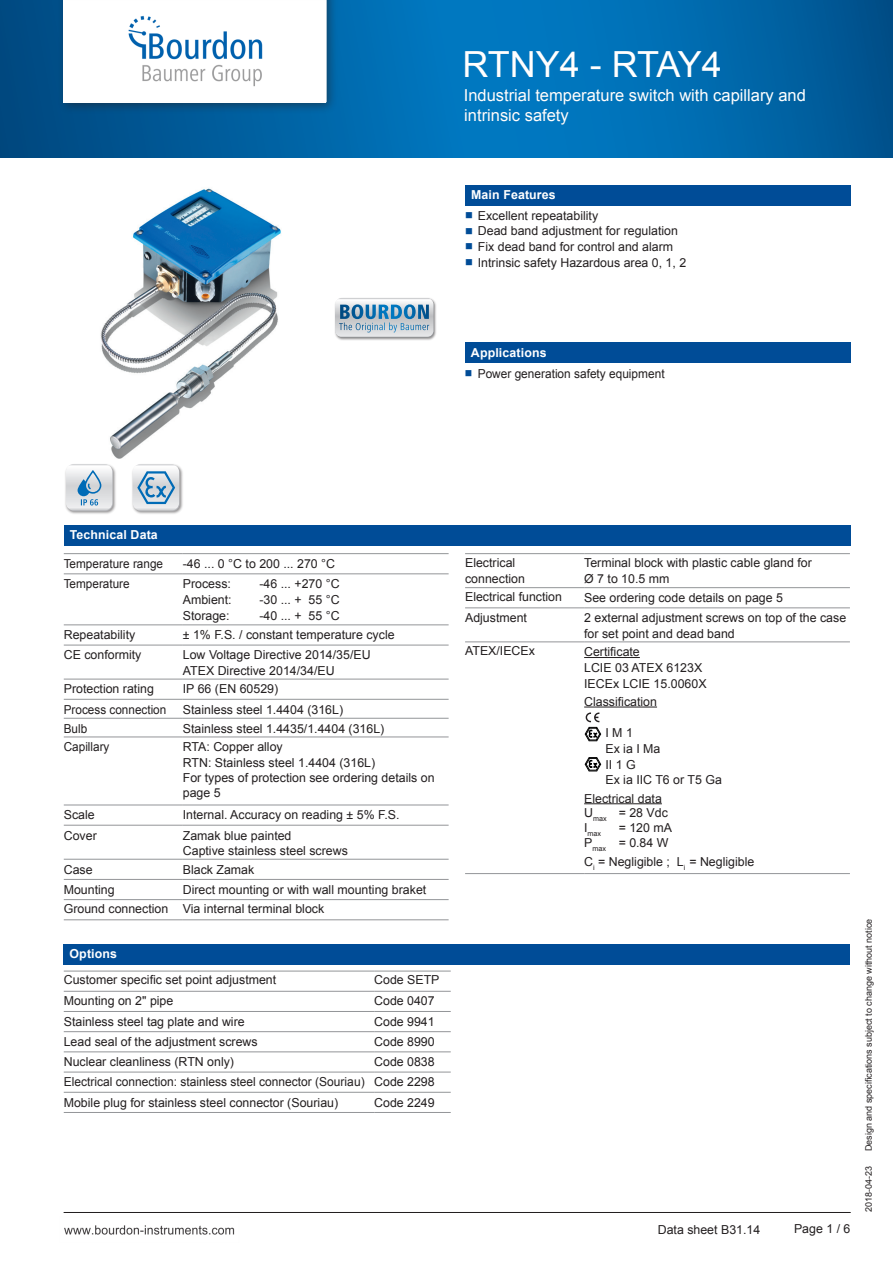
<style>
.page{position:relative;width:893px;height:1263px;background:#fff}
.page>*{position:absolute;margin:0;border:0;box-sizing:border-box;transform-origin:0 0}
.t1{font:36px "Arial";letter-spacing:-.01em;color:#fff}
.t2{font:16.5px/19.8px "Arial";color:#fff}
.t3{font:12.3px/15.8px "Arial";color:#231f20}
.t4{font:12.3px "Arial";color:#231f20;scale:.95 1}
.t5{font:700 12.3px "Arial";letter-spacing:.01em;color:#fff}
.t6{font:12.3px "Arial";color:#231f20;scale:.96 1}
.t7{font:9px "Arial";color:#231f20}
.t8{font:7.2px "Arial";color:#231f20}
.s1{font-weight:700;color:#fff}
</style>
<div class="page">
<img style="left:0;top:0;width:893px;height:1235px">
<svg style="left:466px;top:212px;width:6px;height:6px"></svg>
<svg style="left:466px;top:228px;width:6px;height:6px"></svg>
<svg style="left:466px;top:244px;width:6px;height:6px"></svg>
<svg style="left:466px;top:259px;width:6px;height:6px"></svg>
<svg style="left:466px;top:370px;width:6px;height:7px"></svg>
<p class="t1" style="left:463px;top:40px;width:261px">RTNY4 - RTAY4</p>
<p class="t2" style="left:464px;top:86px;width:344px">Industrial temperature switch with capillary and intrinsic safety</p>
<p class="t5" style="left:471px;top:187px;width:86px">Main Features</p>
<p class="t3" style="left:478px;top:208px;width:210px">Excellent repeatability<br>Dead band adjustment for regulation Fix dead band for control and alarm Intrinsic safety Hazardous area 0, 1, 2</p>
<p class="t5" style="left:471px;top:345px;width:77px">Applications</p>
<p class="t6" style="left:478px;top:366px;width:196px">Power generation safety equipment</p>
<p class="t5" style="left:70px;top:527px;width:90px">Technical Data</p>
<p class="t4" style="left:64px;top:556px;width:106px">Temperature range</p>
<p class="t3" style="left:183px;top:556px;width:154px">-46 ... 0 °C to 200 ... 270 °C</p>
<p class="t4" style="left:64px;top:576px;width:71px">Temperature</p>
<p class="t3" style="left:183px;top:576px;width:50px">Process:</p>
<p class="t3" style="left:259px;top:576px;width:82px">-46 ... +270 °C</p>
<p class="t3" style="left:183px;top:592px;width:50px">Ambient:</p>
<p class="t3" style="left:259px;top:592px;width:82px">-30 ... + 55 °C</p>
<p class="t3" style="left:183px;top:608px;width:48px">Storage:</p>
<p class="t3" style="left:259px;top:608px;width:82px">-40 ... + 55 °C</p>
<p class="t3" style="left:64px;top:627px;width:73px">Repeatability</p>
<p class="t3" style="left:183px;top:627px;width:213px">± 1% F.S. / constant temperature cycle</p>
<p class="t3" style="left:64px;top:647px;width:79px">CE conformity</p>
<p class="t3" style="left:183px;top:647px;width:189px">Low Voltage Directive 2014/35/EU<br>ATEX Directive 2014/34/EU</p>
<p class="t3" style="left:64px;top:681px;width:92px">Protection rating</p>
<p class="t3" style="left:183px;top:681px;width:97px">IP 66 (EN 60529)</p>
<p class="t4" style="left:64px;top:701px;width:109px">Process connection</p>
<p class="t3" style="left:183px;top:701px;width:162px">Stainless steel 1.4404 (316L)</p>
<p class="t4" style="left:64px;top:720px;width:26px">Bulb</p>
<p class="t3" style="left:183px;top:720px;width:203px">Stainless steel 1.4435/1.4404 (316L)</p>
<p class="t4" style="left:64px;top:739px;width:50px">Capillary</p>
<p class="t3" style="left:183px;top:739px;width:253px;line-height:15.1px">RTA: Copper alloy<br>RTN: Stainless steel 1.4404 (316L)<br>For types of protection see ordering details on page 5</p>
<p class="t3" style="left:64px;top:806px;width:32px">Scale</p>
<p class="t3" style="left:183px;top:807px;width:218px">Internal. Accuracy on reading ± 5% F.S.</p>
<p class="t3" style="left:64px;top:827px;width:35px">Cover</p>
<p class="t3" style="left:183px;top:827px;width:167px">Zamak blue painted<br>Captive stainless steel screws</p>
<p class="t3" style="left:64px;top:861px;width:30px">Case</p>
<p class="t3" style="left:183px;top:861px;width:73px">Black Zamak</p>
<p class="t3" style="left:64px;top:882px;width:52px">Mounting</p>
<p class="t3" style="left:64px;top:880px;width:364px;line-height:19.5px;text-indent:119px">Direct mounting or with wall mounting braket<br>Ground connection Via internal terminal block</p>
<p class="t3" style="left:64px;top:941px;width:214px;line-height:26px;text-indent:6px"><span class="s1">Options<br></span>Customer specific set point adjustment</p>
<p class="t3" style="left:374px;top:972px;width:67px">Code SETP</p>
<p class="t3" style="left:64px;top:993px;width:111px">Mounting on 2" pipe</p>
<p class="t3" style="left:374px;top:993px;width:62px">Code 0407</p>
<p class="t3" style="left:64px;top:1014px;width:182px">Stainless steel tag plate and wire</p>
<p class="t3" style="left:374px;top:1014px;width:62px">Code 9941</p>
<p class="t3" style="left:64px;top:1034px;width:195px">Lead seal of the adjustment screws</p>
<p class="t3" style="left:374px;top:1034px;width:62px">Code 8990</p>
<p class="t3" style="left:64px;top:1054px;width:172px">Nuclear cleanliness (RTN only)</p>
<p class="t3" style="left:64px;top:1052px;width:372px;line-height:20.2px;text-align:justify;text-indent:310px">Code 0838<br>Electrical connection: stainless steel connector (Souriau) Code 2298<br>Mobile plug for stainless steel connector (Souriau)</p>
<p class="t3" style="left:374px;top:1094px;width:62px">Code 2249</p>
<p class="t3" style="left:465px;top:555px;width:61px">Electrical connection</p>
<p class="t3" style="left:584px;top:555px;width:229px">Terminal block with plastic cable gland for<br>Ø 7 to 10.5 mm</p>
<p class="t3" style="left:465px;top:589px;width:98px">Electrical function</p>
<p class="t3" style="left:584px;top:590px;width:200px">See ordering code details on page 5</p>
<p class="t3" style="left:465px;top:610px;width:63px">Adjustment</p>
<p class="t3" style="left:584px;top:610px;width:264px">2 external adjustment screws on top of the case for set point and dead band</p>
<p class="t3" style="left:465px;top:643px;width:71px">ATEX/IECEx</p>
<p class="t3" style="left:584px;top:644px;width:124px">Certificate<br>LCIE 03 ATEX 6123X<br>IECEx LCIE 15.0060X</p>
<p class="t3" style="left:584px;top:694px;width:74px">Classification</p>
<p class="t3" style="left:605px;top:725px;width:118px">I M 1<br>Ex ia I Ma<br>II 1 G<br>Ex ia IIC T6 or T5 Ga</p>
<p class="t3" style="left:584px;top:791px;width:85px;line-height:14.9px">Electrical data<br>U<sub>max</sub> = 28 Vdc</p>
<p class="t8" style="left:584px;top:829px;width:18px"><sup>I</sup>max</p>
<p class="t3" style="left:584px;top:820px;width:89px;line-height:14.9px;text-align:right">= 120 mA<br>P<sub>max</sub> = 0.84 W</p>
<p class="t3" style="left:584px;top:854px;width:172px">C<sub>i</sub> = Negligible ; L<sub>i</sub> = Negligible</p>
<p class="t3" style="left:658px;top:1221px;width:104px">Data sheet B31.14</p>
<p class="t3" style="left:794px;top:1221px;width:58px">Page 1 / 6</p>
<p class="t7" style="left:863px;top:1151px;width:234px;rotate:-90deg">Design and specifications subject to change without notice</p>
<p class="t7" style="left:863px;top:1212px;width:48px;rotate:-90deg">2018-04-23</p>
</div>
